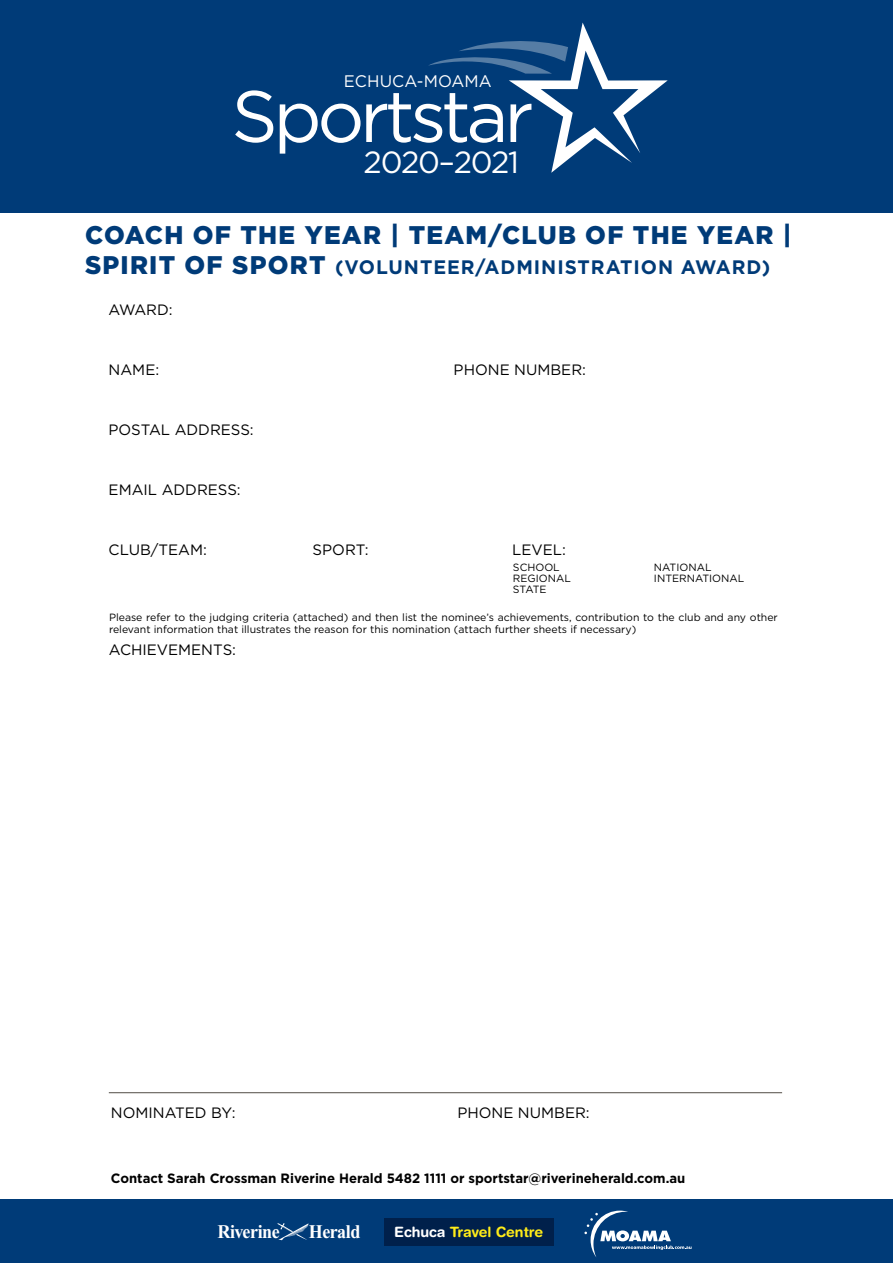
<style>
.page{position:relative;width:893px;height:1263px;background:#fff}
.page>*{position:absolute;margin:0;border:0;box-sizing:border-box;transform-origin:0 0}
.t1{font:72.6px "Gotham";letter-spacing:-.06em;color:#fff}
.t2{font:30.6px "Gotham";letter-spacing:-.04em;color:#fff}
.t3{font:900 25.5px "Gotham";letter-spacing:.05em;color:#003b78}
.t4{font:700 19.5px "Gotham";letter-spacing:.05em;color:#003b78}
.t5{font:700 19.35px "Times New Roman";letter-spacing:-.025em;color:#fff;scale:.93 1}
.t6{font:16.65px "Gotham";letter-spacing:.005em;color:#fff}
.t7{font:15px "Gotham";color:#000}
.t8{font:700 14.25px "Helvetica Rounded";color:#ffec18}
.t9{font:700 13.5px "Gotham";color:#000}
.t10{font:10.5px/11.1px "Gotham";color:#000}
.s1{font-weight:900;font-size:25.5px}
.s2{color:#fff}
</style>
<div class="page">
<div style="left:0;top:0;width:893px;height:213px;background:#003b78"></div>
<div style="left:0;top:1199px;width:893px;height:64px;background:#003b78"></div>
<svg style="left:584px;top:1210px;width:107px;height:47px"></svg>
<div style="left:384px;top:1218px;width:170px;height:27px;background:#00204b"></div>
<svg style="left:277px;top:1223px;width:32px;height:17px"></svg>
<svg style="left:428px;top:23px;width:240px;height:150px"></svg>
<hr style="left:109px;top:1092px;width:673px;height:1px;background:#524c46">
<h3 class="t6" style="left:344px;top:70px;width:149px">ECHUCA-MOAMA</h3>
<h1 class="t1" style="left:231px;top:70px;width:304px">Sportstar</h1>
<h2 class="t2" style="left:364px;top:143px;width:157px">2020–2021</h2>
<h3 class="t3" style="left:85px;top:217px;width:708px">COACH OF THE YEAR | TEAM/CLUB OF THE YEAR |</h3>
<h3 class="t4" style="left:85px;top:254px;width:687px"><span class="s1">SPIRIT OF SPORT</span> (VOLUNTEER/ADMINISTRATION AWARD)</h3>
<h3 class="t7" style="left:109px;top:300px;width:66px">AWARD:</h3>
<h3 class="t7" style="left:109px;top:360px;width:52px">NAME:</h3>
<h3 class="t7" style="left:454px;top:360px;width:134px">PHONE NUMBER:</h3>
<h3 class="t7" style="left:109px;top:420px;width:147px">POSTAL ADDRESS:</h3>
<h3 class="t7" style="left:109px;top:480px;width:134px">EMAIL ADDRESS:</h3>
<h3 class="t7" style="left:109px;top:540px;width:100px">CLUB/TEAM:</h3>
<h3 class="t7" style="left:313px;top:540px;width:58px">SPORT:</h3>
<h3 class="t7" style="left:512px;top:540px;width:55px">LEVEL:</h3>
<p class="t10" style="left:513px;top:562px;width:59px">SCHOOL<br>REGIONAL<br>STATE</p>
<p class="t10" style="left:654px;top:562px;width:92px">NATIONAL<br>INTERNATIONAL</p>
<p class="t10" style="left:109px;top:610px;width:670px;line-height:12.6px">Please refer to the judging criteria (attached) and then list the nominee’s achievements, contribution to the club and any other relevant information that illustrates the reason for this nomination (attach further sheets if necessary)</p>
<h3 class="t7" style="left:109px;top:640px;width:129px">ACHIEVEMENTS:</h3>
<h3 class="t7" style="left:111px;top:1103px;width:126px">NOMINATED BY:</h3>
<h3 class="t7" style="left:457px;top:1103px;width:134px">PHONE NUMBER:</h3>
<p class="t9" style="left:111px;top:1169px;width:576px">Contact Sarah Crossman Riverine Herald 5482 1111 or sportstar@riverineherald.com.au</p>
<h3 class="t5" style="left:218px;top:1221px;width:68px">Riverine</h3>
<h3 class="t5" style="left:309px;top:1221px;width:57px">Herald</h3>
<h3 class="t8" style="left:394px;top:1223px;width:151px"><span class="s2">Echuca</span> Travel Centre</h3>
</div>
